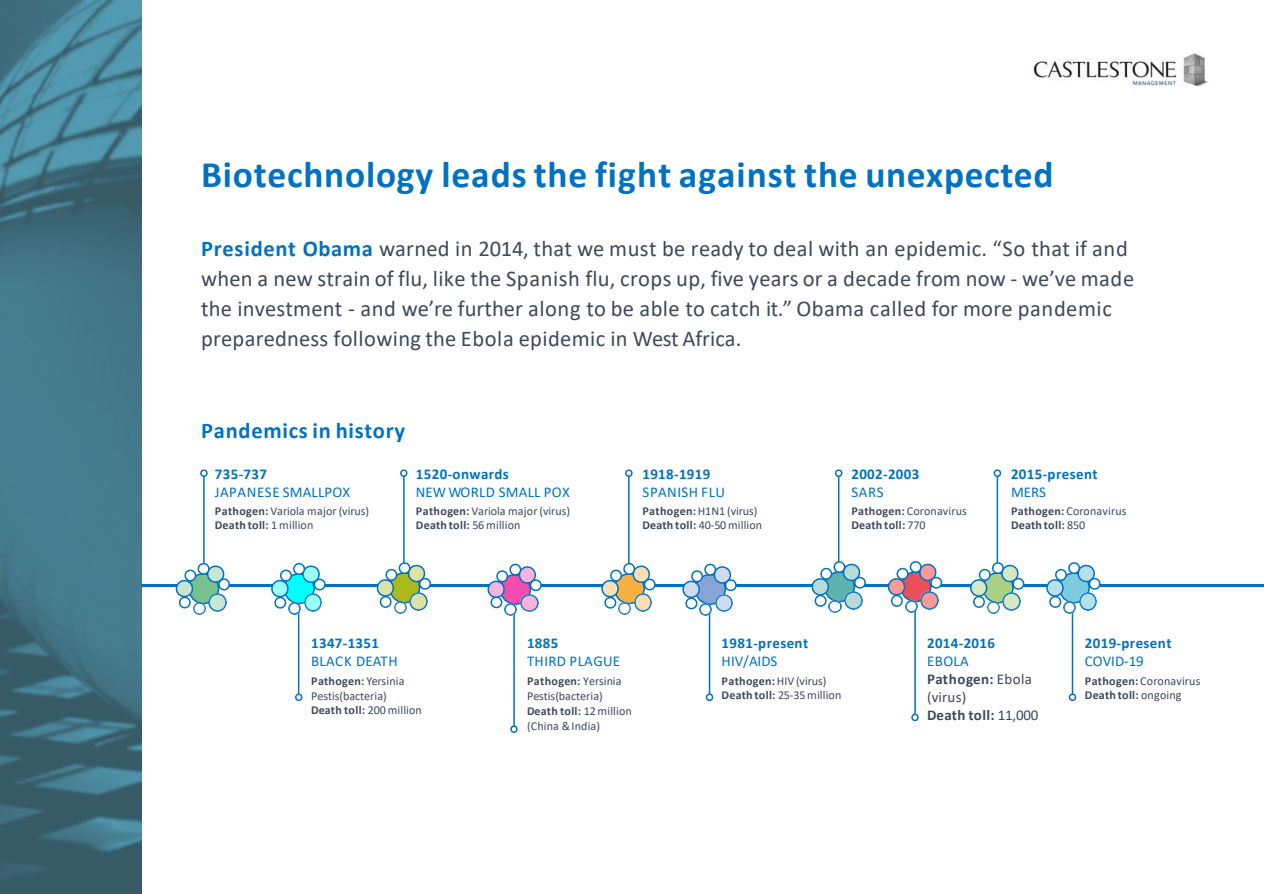
<style>
.page{position:relative;width:1264px;height:894px;background:#fff}
.page>*{position:absolute;margin:0;border:0;box-sizing:border-box;transform-origin:0 0}
.t1{font:700 37.5px "Calibri";letter-spacing:.02em;color:#0072c1}
.t2{font:22.5px/30px "Calibri";letter-spacing:.01em;color:#3e495a}
.t3{font:700 22.5px "Calibri";letter-spacing:.035em;color:#0072c1}
.t4{font:700 15px "Calibri";letter-spacing:.025em;color:#0072c1}
.t5{font:15px "Calibri";letter-spacing:.02em;color:#0072c1}
.t6{font:15px/18px "Calibri";letter-spacing:.01em;color:#3e495a}
.t7{font:700 15px "Calibri";letter-spacing:.015em;color:#3e495a}
.t8{font:12px/15px "Calibri";letter-spacing:.01em;color:#3e495a}
.t9{font:700 12px "Calibri";letter-spacing:.02em;color:#3e495a}
.s1{font-weight:700;color:#0072c1}
.s2{font-weight:700}
.s3{font-weight:400}
</style>
<div class="page">
<img style="left:1033px;top:53px;width:175px;height:34px">
<div style="left:0;top:0;width:141px;height:893px;background:#4e8193;opacity:.7"></div>
<hr style="left:141px;top:584px;width:1122px;height:2px;background:#0072c1">
<hr style="left:203px;top:476px;width:2px;height:95px;background:#0072c1">
<svg style="left:200px;top:469px;width:8px;height:9px"></svg>
<svg style="left:175px;top:562px;width:56px;height:52px"></svg>
<hr style="left:298px;top:601px;width:1px;height:93px;background:#0072c1">
<svg style="left:295px;top:692px;width:8px;height:9px"></svg>
<svg style="left:270px;top:562px;width:56px;height:52px"></svg>
<hr style="left:513px;top:601px;width:1px;height:125px;background:#0072c1">
<svg style="left:510px;top:724px;width:8px;height:9px"></svg>
<svg style="left:486px;top:563px;width:56px;height:52px"></svg>
<hr style="left:403px;top:476px;width:1px;height:93px;background:#0072c1">
<svg style="left:400px;top:469px;width:8px;height:9px"></svg>
<svg style="left:376px;top:561px;width:56px;height:52px"></svg>
<hr style="left:628px;top:476px;width:1px;height:93px;background:#0072c1">
<svg style="left:625px;top:469px;width:8px;height:9px"></svg>
<svg style="left:600px;top:562px;width:56px;height:52px"></svg>
<hr style="left:708px;top:601px;width:2px;height:93px;background:#0072c1">
<svg style="left:705px;top:692px;width:9px;height:9px"></svg>
<svg style="left:681px;top:563px;width:56px;height:52px"></svg>
<hr style="left:837px;top:476px;width:2px;height:93px;background:#0072c1">
<svg style="left:834px;top:469px;width:9px;height:9px"></svg>
<svg style="left:810px;top:560px;width:56px;height:52px"></svg>
<hr style="left:996px;top:476px;width:1px;height:93px;background:#0072c1">
<svg style="left:993px;top:469px;width:8px;height:9px"></svg>
<svg style="left:968px;top:561px;width:56px;height:52px"></svg>
<hr style="left:914px;top:601px;width:1px;height:113px;background:#0072c1">
<svg style="left:911px;top:712px;width:8px;height:10px"></svg>
<svg style="left:886px;top:561px;width:56px;height:51px"></svg>
<hr style="left:1071px;top:601px;width:1px;height:93px;background:#0072c1">
<svg style="left:1068px;top:692px;width:8px;height:9px"></svg>
<svg style="left:1045px;top:562px;width:56px;height:51px"></svg>
<h2 class="t1" style="left:201px;top:148px;width:853px">Biotechnology leads the fight against the unexpected</h2>
<p class="t2" style="left:201px;top:233px;width:934px"><span class="s1">President Obama</span> warned in 2014, that we must be ready to deal with an epidemic. “So that if and when a new strain of flu, like the Spanish flu, crops up, five years or a decade from now - we’ve made the investment - and we’re further along to be able to catch it.” Obama called for more pandemic preparedness following the Ebola epidemic in West Africa.</p>
<p class="t3" style="left:201px;top:414px;width:205px">Pandemics in history</p>
<p class="t4" style="left:215px;top:463px;width:54px">735-737</p>
<p class="t5" style="left:215px;top:481px;width:137px">JAPANESE SMALLPOX</p>
<p class="t8" style="left:215px;top:503px;width:156px"><span class="s2">Pathogen:</span> Variola major(virus)</p>
<p class="t9" style="left:215px;top:516px;width:100px">Death toll: <span class="s3">1million</span></p>
<p class="t4" style="left:416px;top:463px;width:94px">1520-onwards</p>
<p class="t5" style="left:416px;top:481px;width:155px">NEW WORLD SMALL POX</p>
<p class="t8" style="left:416px;top:503px;width:155px"><span class="s2">Pathogen:</span> Variola major(virus)</p>
<p class="t9" style="left:416px;top:516px;width:106px">Death toll: <span class="s3">56million</span></p>
<p class="t4" style="left:642px;top:463px;width:69px">1918-1919</p>
<p class="t5" style="left:642px;top:481px;width:84px">SPANISH FLU</p>
<p class="t8" style="left:642px;top:503px;width:117px"><span class="s2">Pathogen:</span>H1N1 (virus)</p>
<p class="t8" style="left:642px;top:517px;width:121px"><span class="s2">Death toll:</span> 40-50million</p>
<p class="t4" style="left:851px;top:463px;width:69px">2002-2003</p>
<p class="t5" style="left:851px;top:481px;width:34px">SARS</p>
<p class="t8" style="left:851px;top:503px;width:117px"><span class="s2">Pathogen:</span> Coronavirus</p>
<p class="t9" style="left:851px;top:516px;width:76px">Death toll: <span class="s3">770</span></p>
<p class="t4" style="left:1010px;top:463px;width:88px">2015-present</p>
<p class="t5" style="left:1010px;top:481px;width:37px">MERS</p>
<p class="t8" style="left:1010px;top:503px;width:117px"><span class="s2">Pathogen:</span> Coronavirus</p>
<p class="t9" style="left:1010px;top:516px;width:76px">Death toll: <span class="s3">850</span></p>
<p class="t4" style="left:311px;top:632px;width:69px">1347-1351</p>
<p class="t5" style="left:311px;top:650px;width:88px">BLACK DEATH</p>
<p class="t8" style="left:311px;top:672px;width:95px"><span class="s2">Pathogen:</span> Yersinia<br>Pestis(bacteria)</p>
<p class="t9" style="left:311px;top:701px;width:112px">Death toll: <span class="s3">200million</span></p>
<p class="t4" style="left:527px;top:632px;width:33px">1885</p>
<p class="t5" style="left:527px;top:650px;width:95px">THIRD PLAGUE</p>
<p class="t8" style="left:527px;top:672px;width:106px"><span class="s2">Pathogen:</span> Yersinia<br>Pestis(bacteria)<br><span class="s2">Death toll:</span> 12million (China &amp;India)</p>
<p class="t4" style="left:721px;top:632px;width:88px">1981-present</p>
<p class="t5" style="left:721px;top:650px;width:57px">HIV/AIDS</p>
<p class="t8" style="left:721px;top:672px;width:106px"><span class="s2">Pathogen:</span>HIV(virus)</p>
<p class="t8" style="left:721px;top:687px;width:121px"><span class="s2">Death toll:</span> 25-35million</p>
<p class="t4" style="left:926px;top:632px;width:69px">2014-2016</p>
<p class="t5" style="left:926px;top:650px;width:43px">EBOLA</p>
<p class="t6" style="left:926px;top:670px;width:106px"><span class="s2">Pathogen:</span> Ebola (virus)</p>
<p class="t7" style="left:926px;top:704px;width:113px">Death toll: <span class="s3">11,000</span></p>
<p class="t4" style="left:1084px;top:632px;width:88px">2019-present</p>
<p class="t5" style="left:1084px;top:651px;width:60px">COVID-19</p>
<p class="t8" style="left:1084px;top:672px;width:117px"><span class="s2">Pathogen:</span> Coronavirus</p>
<p class="t9" style="left:1084px;top:686px;width:98px">Death toll: <span class="s3">ongoing</span></p>
</div>
